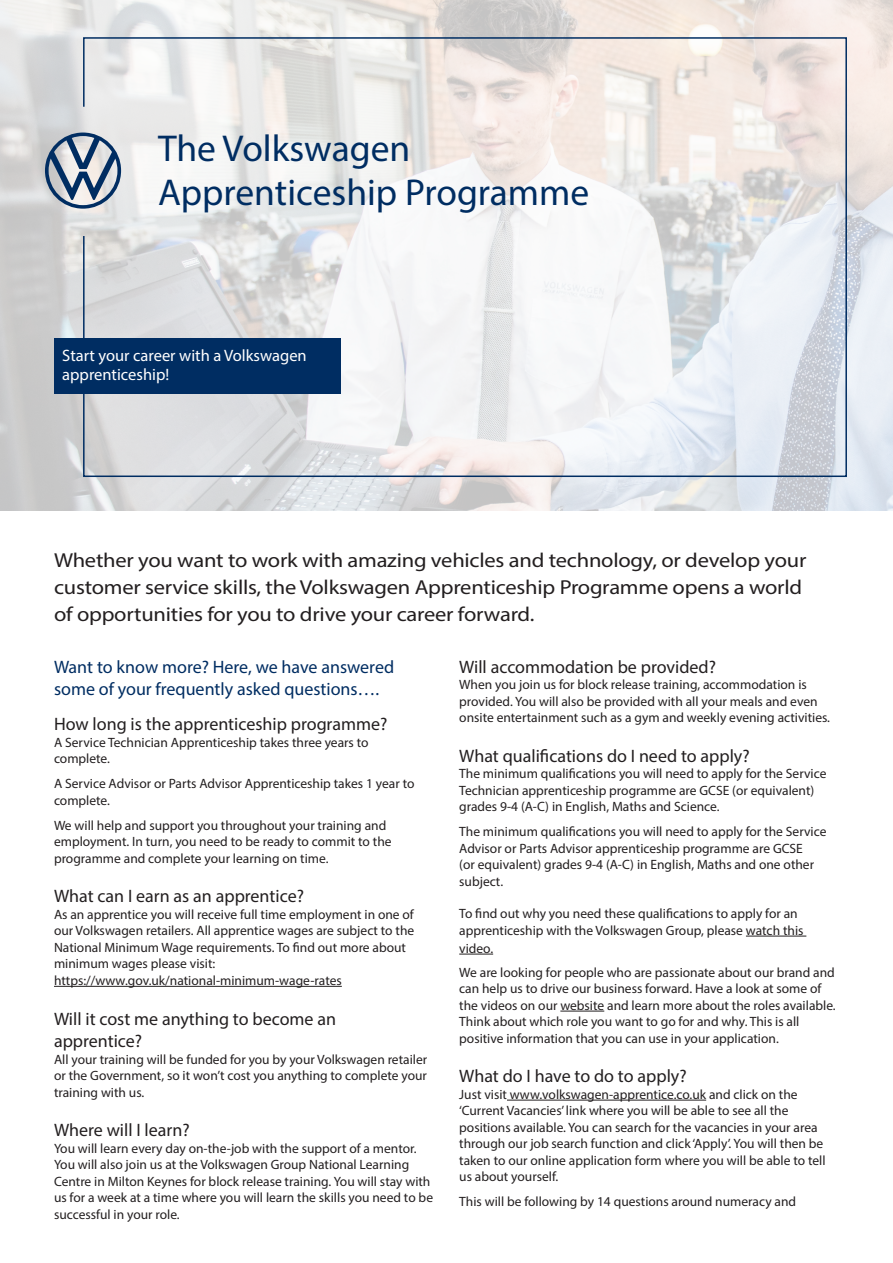
<style>
.page{position:relative;width:893px;height:1263px;background:#fff}
.page>*{position:absolute;margin:0;border:0;box-sizing:border-box;transform-origin:0 0}
.Headline_Light_70{font:37.5px "Myriad Pro";color:#002d62}
.t1{font:20.25px/27px "Myriad Pro";letter-spacing:-.01em;color:#231f20;scale:1.11 1}
.t2{font:18px/22.5px "Myriad Pro";color:#231f20}
.t3{font:18px/22.5px "Myriad Pro";color:#002d62}
.Headline_Light_70-2{font:16.5px/19.5px "Myriad Pro";color:#fff}
.Pa2{font:13.5px/16.5px "Myriad Pro";color:#231f20}
</style>
<div class="page">
<svg style="left:0;top:0;width:893px;height:511px;background:#dedede"></svg>
<svg style="left:82px;top:36px;width:766px;height:442px"></svg>
<div style="left:54px;top:338px;width:287px;height:56px;background:#002d62"></div>
<hr style="left:54px;top:986px;width:288px;height:1px;background:#231f20">
<hr style="left:746px;top:936px;width:60px;height:1px;background:#231f20">
<hr style="left:459px;top:954px;width:34px;height:1px;background:#231f20">
<hr style="left:560px;top:1011px;width:44px;height:1px;background:#231f20">
<hr style="left:507px;top:1100px;width:199px;height:1px;background:#231f20">
<svg style="left:45px;top:133px;width:76px;height:76px;background:#95a3b4"></svg>
<p class="Headline_Light_70" style="left:158px;top:125px;width:254px">The Volkswagen</p>
<p class="Headline_Light_70" style="left:158px;top:169px;width:433px">Apprenticeship Programme</p>
<p class="Headline_Light_70-2" style="left:62px;top:345px;width:246px">Start your career with a Volkswagen apprenticeship!</p>
<p class="t1" style="left:54px;top:546px;width:679px">Whether you want to work with amazing vehicles and technology, or develop your customer service skills, the Volkswagen Apprenticeship Programme opens a world of opportunities for you to drive your career forward.</p>
<p class="t3" style="left:54px;top:655px;width:342px">Want to know more? Here, we have answered some of your frequently asked questions….</p>
<p class="t2" style="left:54px;top:713px;width:335px">How long is the apprenticeship programme?</p>
<p class="Pa2" style="left:54px;top:734px;width:316px">A Service Technician Apprenticeship takes three years to complete.</p>
<p class="Pa2" style="left:54px;top:775px;width:362px">A Service Advisor or Parts Advisor Apprenticeship takes 1 year to complete.</p>
<p class="Pa2" style="left:54px;top:817px;width:339px">We will help and support you throughout your training and employment. In turn, you need to be ready to commit to the programme and complete your learning on time.</p>
<p class="t2" style="left:54px;top:885px;width:251px">What can I earn as an apprentice?</p>
<p class="Pa2" style="left:54px;top:906px;width:362px">As an apprentice you will receive full time employment in one of our Volkswagen retailers. All apprentice wages are subject to the National Minimum Wage requirements. To find out more about minimum wages please visit:</p>
<p class="Pa2" style="left:54px;top:972px;width:289px">https://www.gov.uk/national-minimum-wage-rates</p>
<p class="t2" style="left:54px;top:1007px;width:284px">Will it cost me anything to become an apprentice?</p>
<p class="Pa2" style="left:54px;top:1050px;width:375px;text-align:justify">All your training will be funded for you by your Volkswagen retailer or the Government, so it won’t cost you anything to complete your training with us.</p>
<p class="t2" style="left:54px;top:1118px;width:137px">Where will I learn?</p>
<p class="Pa2" style="left:54px;top:1139px;width:381px">You will learn every day on-the-job with the support of a mentor.<br>You will also join us at the Volkswagen Group National Learning Centre in Milton Keynes for block release training. You will stay with us for a week at a time where you will learn the skills you need to be successful in your role.</p>
<p class="t2" style="left:459px;top:655px;width:258px">Will accommodation be provided?</p>
<p class="Pa2" style="left:459px;top:676px;width:372px">When you join us for block release training, accommodation is provided. You will also be provided with all your meals and even onsite entertainment such as a gym and weekly evening activities.</p>
<p class="t2" style="left:459px;top:744px;width:292px">What qualifications do I need to apply?</p>
<p class="Pa2" style="left:459px;top:765px;width:369px">The minimum qualifications you will need to apply for the Service<br>Technician apprenticeship programme are GCSE (or equivalent) grades 9-4 (A-C) in English, Maths and Science.</p>
<p class="Pa2" style="left:459px;top:823px;width:369px">The minimum qualifications you will need to apply for the Service Advisor or Parts Advisor apprenticeship programme are GCSE<br>(or equivalent) grades 9-4 (A-C) in English, Maths and one other subject.</p>
<p class="Pa2" style="left:459px;top:905px;width:346px">To find out why you need these qualifications to apply for an apprenticeship with the Volkswagen Group, please watch this</p>
<p class="Pa2" style="left:459px;top:940px;width:35px">video.</p>
<p class="Pa2" style="left:459px;top:964px;width:378px">We are looking for people who are passionate about our brand and can help us to drive our business forward. Have a look at some of the videos on our website and learn more about the roles available.<br>Think about which role you want to go for and why. This is all positive information that you can use in your application.</p>
<p class="t2" style="left:459px;top:1065px;width:229px">What do I have to do to apply?</p>
<p class="Pa2" style="left:459px;top:1086px;width:368px">Just visit www.volkswagen-apprentice.co.uk and click on the ‘Current Vacancies’ link where you will be able to see all the positions available. You can search for the vacancies in your area through our job search function and click ‘Apply’. You will then be taken to our online application form where you will be able to tell us about yourself.</p>
<p class="Pa2" style="left:459px;top:1193px;width:338px">This will be following by 14 questions around numeracy and</p>
</div>
